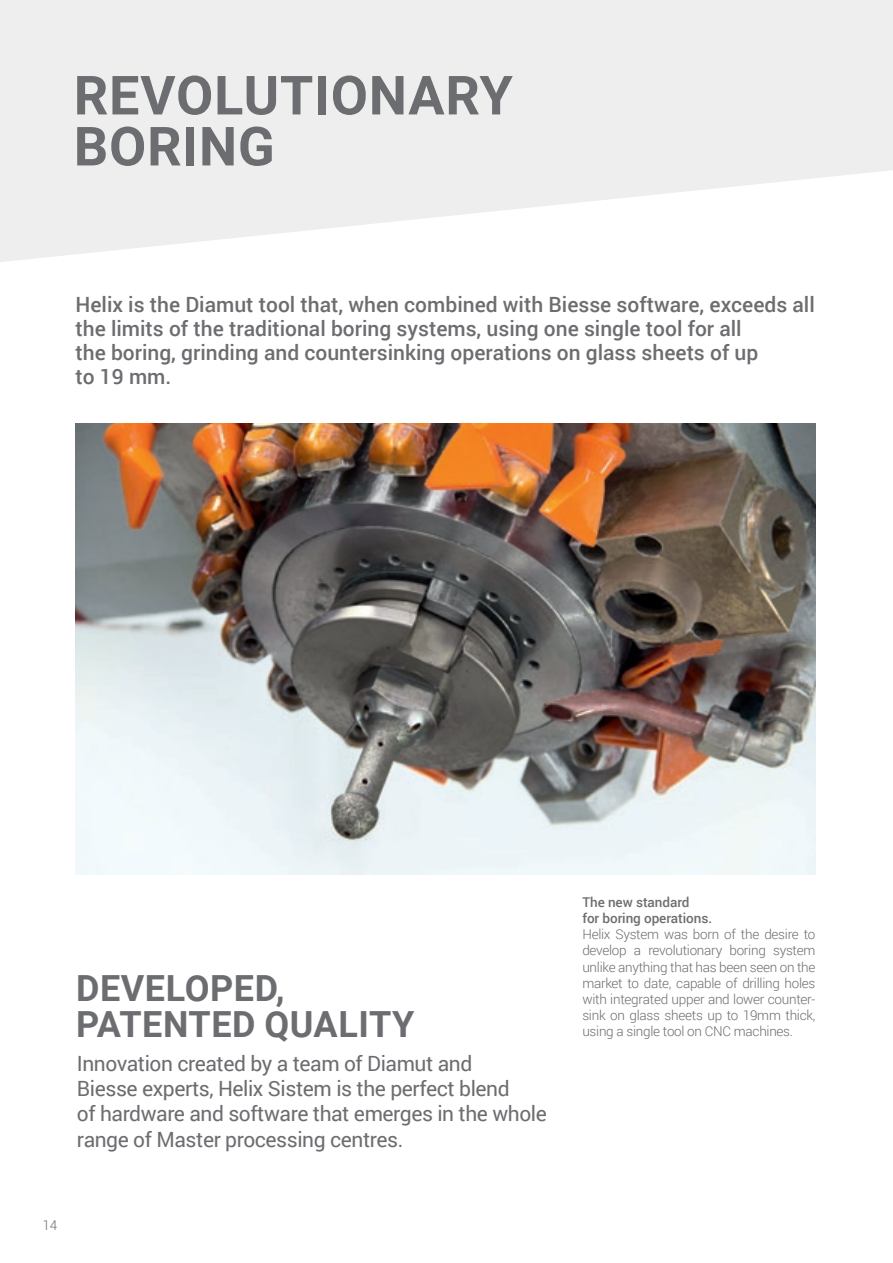
<style>
.page{position:relative;width:893px;height:1263px;background:#fff}
.page>*{position:absolute;margin:0;border:0;box-sizing:border-box;transform-origin:0 0}
.t1{font:700 54px/51px "Roboto";letter-spacing:.015em;color:#6c6d70}
.t2{font:700 36px/36px "Roboto";letter-spacing:.015em;color:#6c6d70}
.t3{font:500 21px/24px "Roboto";color:#6c6d70}
.t4{font:21px/25.2px "Roboto";letter-spacing:-.02em;color:#6c6d70}
.t5{font:300 13.5px/16.2px "Roboto";letter-spacing:-.02em;color:#6c6d70;text-align:justify}
.t6{font:500 13.5px/16.2px "Roboto";letter-spacing:-.005em;color:#6c6d70}
</style>
<div class="page">
<svg style="left:0;top:0;width:893px;height:262px;fill:#eeeeef"></svg>
<img style="left:76px;top:423px;width:739px;height:451px">
<p class="t1" style="left:74px;top:68px;width:440px">REVOLUTIONARY<br>BORING</p>
<p class="t3" style="left:76px;top:291px;width:741px">Helix is the Diamut tool that, when combined with Biesse software, exceeds all the limits of the traditional boring systems, using one single tool for all<br>the boring, grinding and countersinking operations on glass sheets of up<br>to 19 mm.</p>
<p class="t2" style="left:76px;top:969px;width:340px">DEVELOPED,<br>PATENTED QUALITY</p>
<p class="t4" style="left:77px;top:1050px;width:472px">Innovation created by a team of Diamut and<br>Biesse experts, Helix Sistem is the perfect blend<br>of hardware and software that emerges in the whole range of Master processing centres.</p>
<p class="t5" style="left:42px;top:1216px;width:16px">14</p>
<p class="t6" style="left:582px;top:893px;width:131px">The new standard<br>for boring operations.</p>
<p class="t5" style="left:582px;top:926px;width:235px">Helix System was born of the desire to develop a revolutionary boring system unlike anything that has been seen on the market to date, capable of drilling holes with integrated upper and lower counter&shy;sink on glass sheets up to 19mm thick, using a single tool on CNC machines.</p>
</div>
